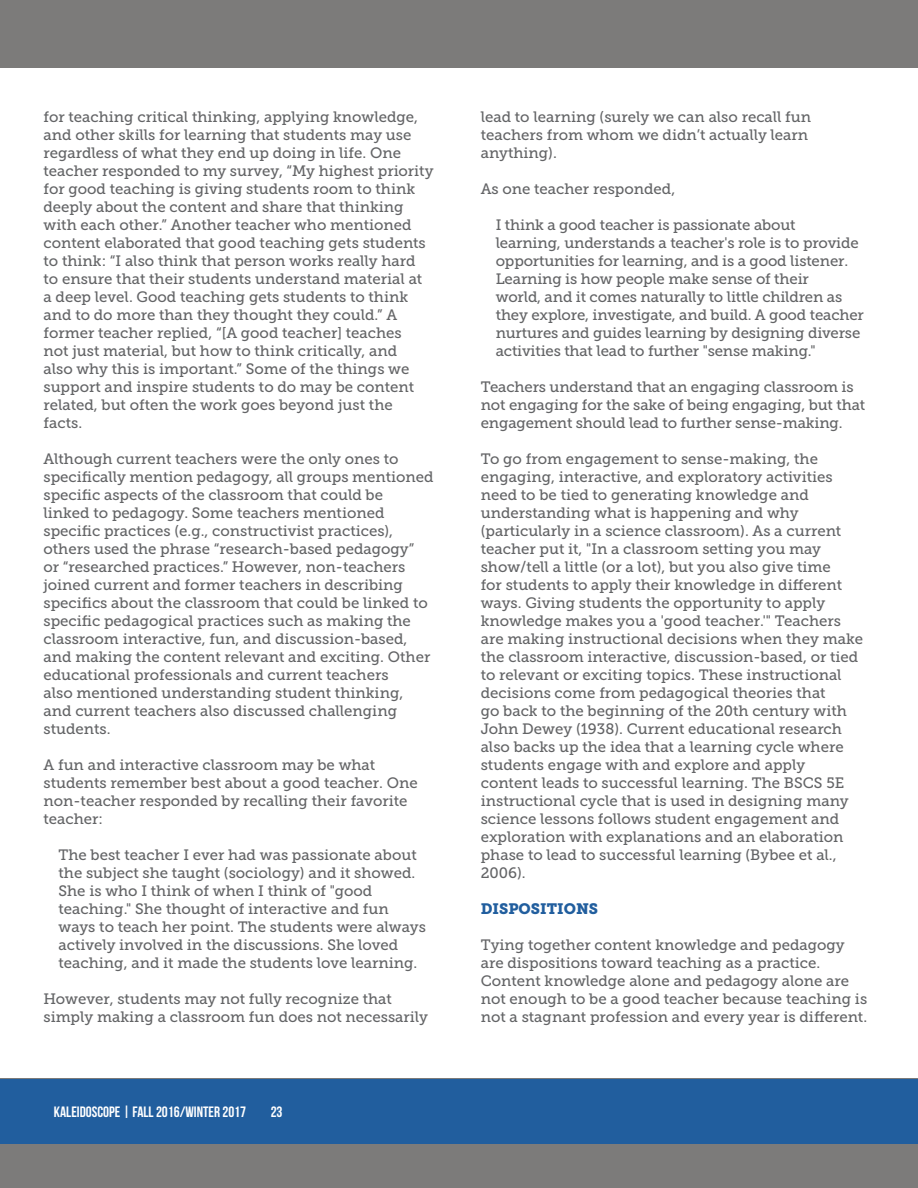
<style>
.page{position:relative;width:918px;height:1188px;background:#fff}
.page>*{position:absolute;margin:0;border:0;box-sizing:border-box;transform-origin:0 0}
.t1{font:15px/18px "Museo Slab 500";color:#636466}
.t2{font:15px "Bebas Neue";color:#fff}
.t3{font:15px "Museo Slab 900";color:#215e9e}
</style>
<div class="page">
<div style="left:0;top:0;width:918px;height:68px;background:#7c7b7a"></div>
<div style="left:0;top:1078px;width:918px;height:110px;background:#7c7b7a"></div>
<div style="left:0;top:1079px;width:918px;height:65px;background:#215e9e"></div>
<p class="t1" style="left:44px;top:108px;width:392px">for teaching critical thinking, applying knowledge, and other skills for learning that students may use regardless of what they end up doing in life. One teacher responded to my survey, “My highest priority for good teaching is giving students room to think deeply about the content and share that thinking with each other.” Another teacher who mentioned content elaborated that good teaching gets students to think: “I also think that person works really hard to ensure that their students understand material at a deep level. Good teaching gets students to think and to do more than they thought they could.” A former teacher replied, “[A good teacher] teaches<br>not just material, but how to think critically, and<br>also why this is important.” Some of the things we support and inspire students to do may be content related, but often the work goes beyond just the facts.</p>
<p class="t1" style="left:44px;top:450px;width:392px">Although current teachers were the only ones to specifically mention pedagogy, all groups mentioned specific aspects of the classroom that could be<br>linked to pedagogy. Some teachers mentioned specific practices (e.g., constructivist practices), others used the phrase “research-based pedagogy” or “researched practices.” However, non-teachers joined current and former teachers in describing specifics about the classroom that could be linked to specific pedagogical practices such as making the classroom interactive, fun, and discussion-based, and making the content relevant and exciting. Other educational professionals and current teachers<br>also mentioned understanding student thinking, and current teachers also discussed challenging students.</p>
<p class="t1" style="left:44px;top:756px;width:376px">A fun and interactive classroom may be what students remember best about a good teacher. One non-teacher responded by recalling their favorite teacher:</p>
<p class="t1" style="left:58px;top:846px;width:369px">The best teacher I ever had was passionate about the subject she taught (sociology) and it showed.<br>She is who I think of when I think of "good teaching." She thought of interactive and fun ways to teach her point. The students were always actively involved in the discussions. She loved teaching, and it made the students love learning.</p>
<p class="t1" style="left:44px;top:990px;width:386px">However, students may not fully recognize that simply making a classroom fun does not necessarily</p>
<p class="t2" style="left:54px;top:1104px;width:194px">KALEIDOSCOPE | FALL 2016/WINTER 2017</p>
<p class="t2" style="left:271px;top:1104px;width:13px">23</p>
<p class="t1" style="left:481px;top:108px;width:332px">lead to learning (surely we can also recall fun teachers from whom we didn’t actually learn anything).</p>
<p class="t1" style="left:481px;top:180px;width:196px">As one teacher responded,</p>
<p class="t1" style="left:496px;top:216px;width:370px">I think a good teacher is passionate about learning, understands a teacher's role is to provide opportunities for learning, and is a good listener.<br>Learning is how people make sense of their<br>world, and it comes naturally to little children as they explore, investigate, and build. A good teacher nurtures and guides learning by designing diverse activities that lead to further "sense making."</p>
<p class="t1" style="left:481px;top:378px;width:386px">Teachers understand that an engaging classroom is not engaging for the sake of being engaging, but that engagement should lead to further sense-making.</p>
<p class="t1" style="left:481px;top:450px;width:384px">To go from engagement to sense-making, the engaging, interactive, and exploratory activities need to be tied to generating knowledge and understanding what is happening and why (particularly in a science classroom). As a current teacher put it, "In a classroom setting you may show/tell a little (or a lot), but you also give time<br>for students to apply their knowledge in different ways. Giving students the opportunity to apply knowledge makes you a 'good teacher.'" Teachers are making instructional decisions when they make the classroom interactive, discussion-based, or tied to relevant or exciting topics. These instructional decisions come from pedagogical theories that<br>go back to the beginning of the 20th century with John Dewey (1938). Current educational research also backs up the idea that a learning cycle where students engage with and explore and apply content leads to successful learning. The BSCS 5E instructional cycle that is used in designing many science lessons follows student engagement and exploration with explanations and an elaboration phase to lead to successful learning (Bybee et al., 2006).</p>
<p class="t3" style="left:481px;top:900px;width:119px">DISPOSITIONS</p>
<p class="t1" style="left:481px;top:936px;width:388px">Tying together content knowledge and pedagogy are dispositions toward teaching as a practice.<br>Content knowledge alone and pedagogy alone are not enough to be a good teacher because teaching is not a stagnant profession and every year is different.</p>
</div>
